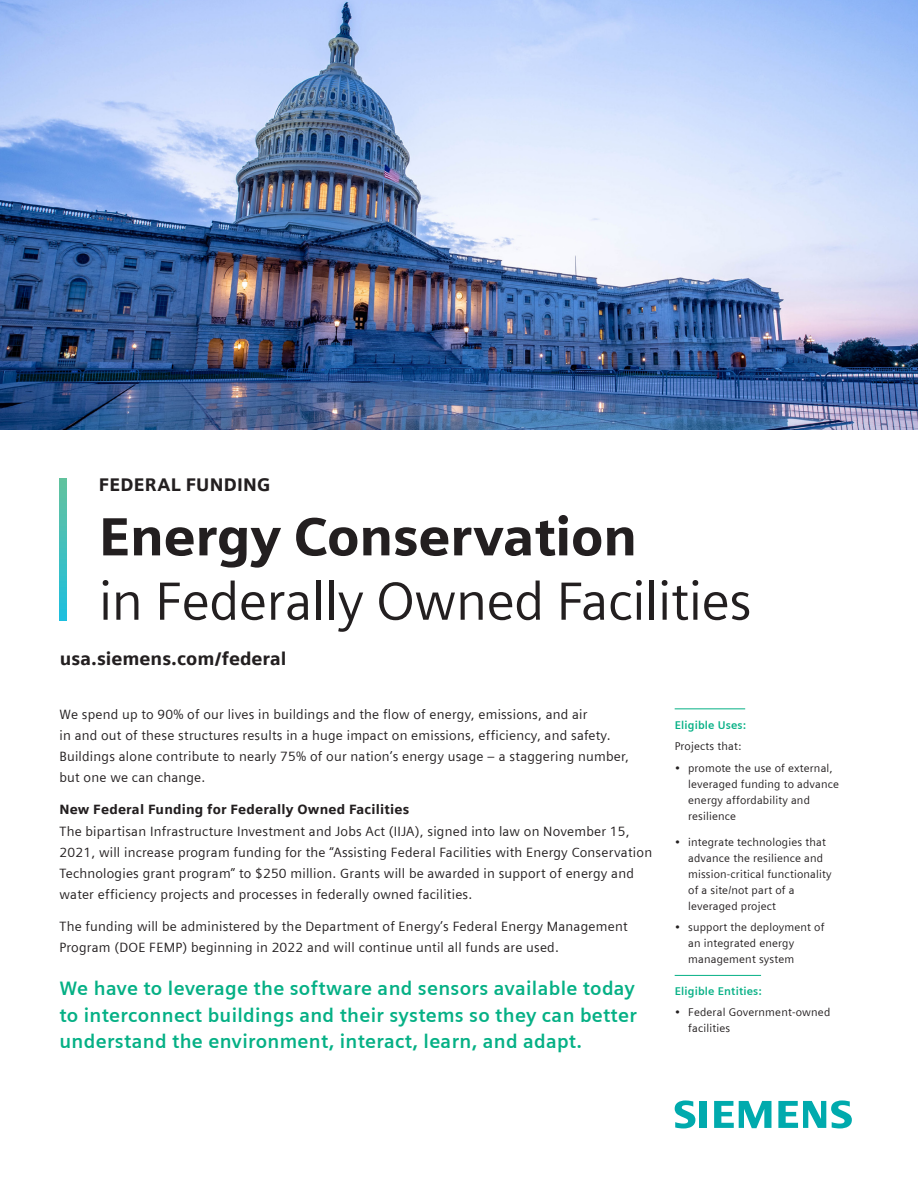
<style>
.page{position:relative;width:918px;height:1188px;background:#fff}
.page>*{position:absolute;margin:0;border:0;box-sizing:border-box;transform-origin:0 0}
._02__Headline_30pt_1{font:53.55px/64.3px "Siemens Sans";letter-spacing:-.01em;color:#231f20}
._05__Copy_9pt_5mm{font:700 19.5px/26.5px "Siemens Sans";letter-spacing:.015em;color:#05b085;text-align:justify}
._03__Copy_13pt_120{font:900 18.3px "Siemens Sans";color:#231f20}
._01__Topline_13pt_12{font:900 18.3px "Siemens Sans";letter-spacing:.015em;color:#231f20}
._05__Copy_9pt_5mm-2{font:13.5px/21.3px "Siemens Sans";letter-spacing:.015em;color:#231f20}
._05__Copy_9pt_5mm-3{font:900 13.5px "Siemens Sans";letter-spacing:.015em;color:#231f20}
._05__Copy_9pt_5mm-4{font:11.25px/15.9px "Siemens Sans";letter-spacing:.015em;color:#231f20}
._05__Copy_9pt_5mm-5{font:700 11.25px "Siemens Sans";letter-spacing:.015em;color:#05b085}
.s1{font-weight:900}
</style>
<div class="page">
<img style="left:0;top:0;width:918px;height:429px">
<svg style="left:60px;top:478px;width:6px;height:142px"></svg>
<hr style="left:675px;top:975px;width:86px;height:1px;background:#05b085">
<hr style="left:675px;top:708px;width:70px;height:1px;background:#05b085">
<svg style="left:675px;top:1100px;width:32px;height:28px"></svg>
<svg style="left:714px;top:1101px;width:57px;height:27px"></svg>
<svg style="left:778px;top:1100px;width:74px;height:28px"></svg>
<p class="_01__Topline_13pt_12" style="left:99px;top:474px;width:173px">FEDERAL FUNDING</p>
<p class="_02__Headline_30pt_1" style="left:99px;top:505px;width:654px"><span class="s1">Energy Conservation<br></span>in Federally Owned Facilities</p>
<p class="_03__Copy_13pt_120" style="left:60px;top:648px;width:228px">usa.siemens.com/federal</p>
<p class="_05__Copy_9pt_5mm-2" style="left:60px;top:703px;width:571px">We spend up to 90% of our lives in buildings and the flow of energy, emissions, and air<br>in and out of these structures results in a huge impact on emissions, efficiency, and safety.<br>Buildings alone contribute to nearly 75% of our nation’s energy usage – a staggering number, but one we can change.</p>
<p class="_05__Copy_9pt_5mm-3" style="left:60px;top:802px;width:351px">New Federal Funding for Federally Owned Facilities</p>
<p class="_05__Copy_9pt_5mm-2" style="left:60px;top:820px;width:594px">The bipartisan Infrastructure Investment and Jobs Act (IIJA), signed into law on November 15, 2021, will increase program funding for the “Assisting Federal Facilities with Energy Conservation Technologies grant program” to $250 million. Grants will be awarded in support of energy and water efficiency projects and processes in federally owned facilities.</p>
<p class="_05__Copy_9pt_5mm-2" style="left:60px;top:916px;width:570px">The funding will be administered by the Department of Energy’s Federal Energy Management<br>Program (DOE FEMP) beginning in 2022 and will continue until all funds are used.</p>
<p class="_05__Copy_9pt_5mm" style="left:60px;top:975px;width:579px">We have to leverage the software and sensors available today to interconnect buildings and their systems so they can better understand the environment, interact, learn, and adapt.</p>
<p class="_05__Copy_9pt_5mm-5" style="left:675px;top:719px;width:73px">Eligible Uses:</p>
<p class="_05__Copy_9pt_5mm-4" style="left:675px;top:739px;width:68px">Projects that:</p>
<p class="_05__Copy_9pt_5mm-4" style="left:688px;top:760px;width:153px;text-indent:-14px">• promote the use of external, leveraged funding to advance energy affordability and resilience</p>
<p class="_05__Copy_9pt_5mm-4" style="left:688px;top:834px;width:145px;text-indent:-14px">• integrate technologies that advance the resilience and mission-critical functionality of a site/not part of a leveraged project</p>
<p class="_05__Copy_9pt_5mm-4" style="left:688px;top:919px;width:138px;text-indent:-14px">• support the deployment of an integrated energy management system</p>
<p class="_05__Copy_9pt_5mm-5" style="left:675px;top:985px;width:89px">Eligible Entities:</p>
<p class="_05__Copy_9pt_5mm-4" style="left:688px;top:1004px;width:144px;text-indent:-14px">• Federal Government-owned facilities</p>
</div>
